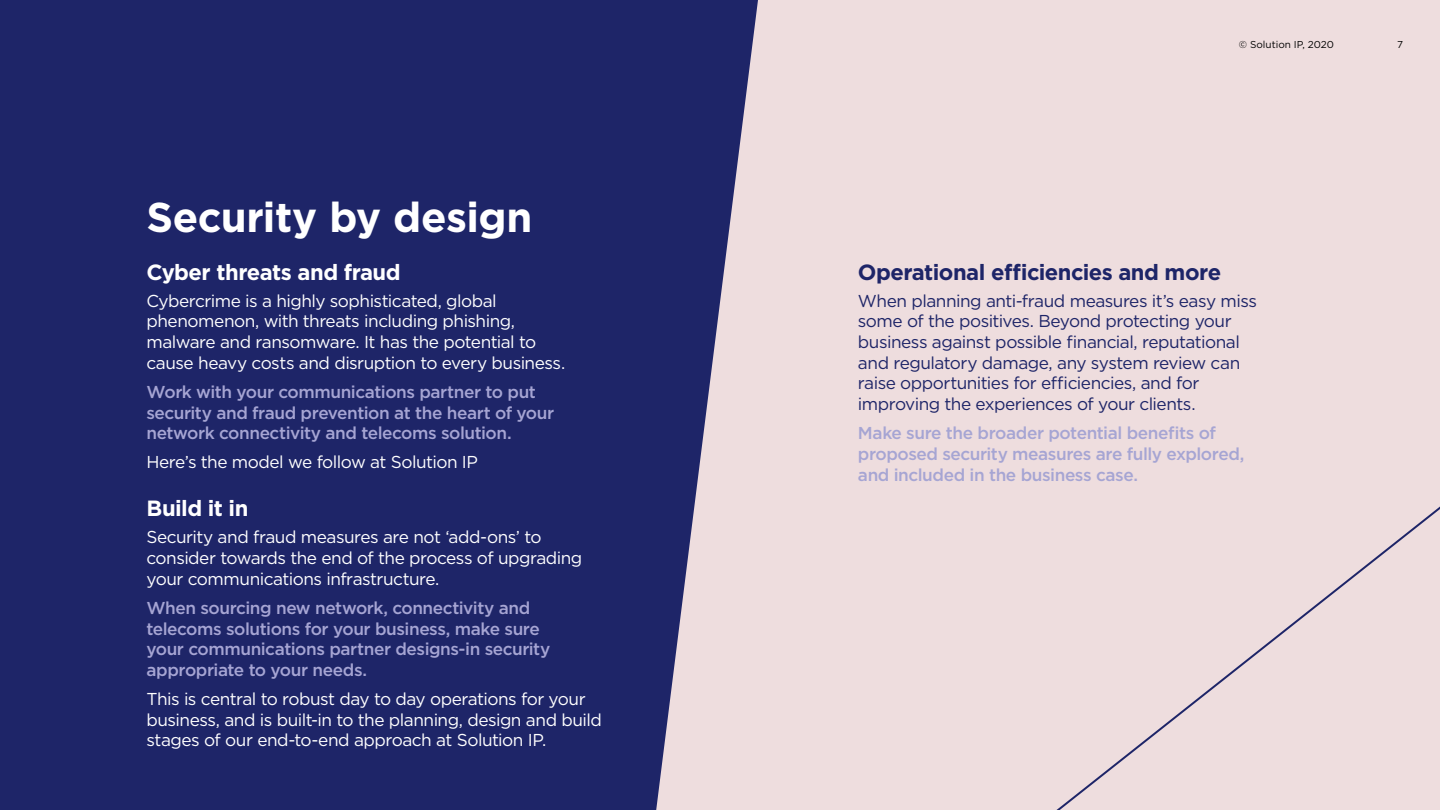
<style>
.page{position:relative;width:1440px;height:810px;background:#eeddde}
.page>*{position:absolute;margin:0;border:0;box-sizing:border-box;transform-origin:0 0}
.t1{font:700 41.7px "Gotham";letter-spacing:-.01em;color:#fff}
.t2{font:700 22px "Gotham";letter-spacing:-.025em;color:#1e2568}
.t3{font:700 22px "Gotham";letter-spacing:-.025em;color:#fff}
.t4{font:17.2px/20.7px "Gotham";letter-spacing:-.03em;color:#fff}
.t5{font:500 17.2px/20.7px "Gotham";letter-spacing:-.025em;color:#a6a5d3}
.t6{font:17.2px/20.7px "Gotham";letter-spacing:-.03em;color:#1e2568}
.t7{font:10px "Gotham";color:#000}
</style>
<div class="page">
<div style="left:0;top:0;width:758px;height:810px;background:#1e2568"></div>
<svg style="left:1056px;top:506px;width:384px;height:304px"></svg>
<h1 class="t1" style="left:146px;top:189px;width:387px">Security by design</h1>
<p class="t3" style="left:146px;top:257px;width:256px">Cyber threats and fraud</p>
<p class="t4" style="left:146px;top:290px;width:420px">Cybercrime is a highly sophisticated, global phenomenon, with threats including phishing, malware and ransomware. It has the potential to cause heavy costs and disruption to every business.</p>
<p class="t5" style="left:146px;top:381px;width:409px">Work with your communications partner to put security and fraud prevention at the heart of your network connectivity and telecoms solution.</p>
<p class="t4" style="left:146px;top:452px;width:333px">Here’s the model we follow at Solution IP</p>
<p class="t3" style="left:146px;top:494px;width:103px">Build it in</p>
<p class="t4" style="left:146px;top:527px;width:437px">Security and fraud measures are not ‘add-ons’ to consider towards the end of the process of upgrading your communications infrastructure.</p>
<p class="t5" style="left:146px;top:597px;width:405px">When sourcing new network, connectivity and telecoms solutions for your business, make sure your communications partner designs-in security appropriate to your needs.</p>
<p class="t4" style="left:146px;top:688px;width:457px">This is central to robust day to day operations for your business, and is built-in to the planning, design and build stages of our end-to-end approach at Solution IP.</p>
<p class="t7" style="left:1239px;top:38px;width:97px">© Solution IP, 2020</p>
<p class="t7" style="left:1397px;top:38px;width:7px">7</p>
<p class="t2" style="left:858px;top:257px;width:365px">Operational efficiencies and more</p>
<p class="t6" style="left:858px;top:290px;width:401px">When planning anti-fraud measures it’s easy miss some of the positives. Beyond protecting your business against possible financial, reputational and regulatory damage, any system review can raise opportunities for efficiencies, and for improving the experiences of your clients.</p>
<p class="t5" style="left:858px;top:422px;width:388px">Make sure the broader potential benefits of proposed security measures are fully explored, and included in the business case.</p>
</div>
